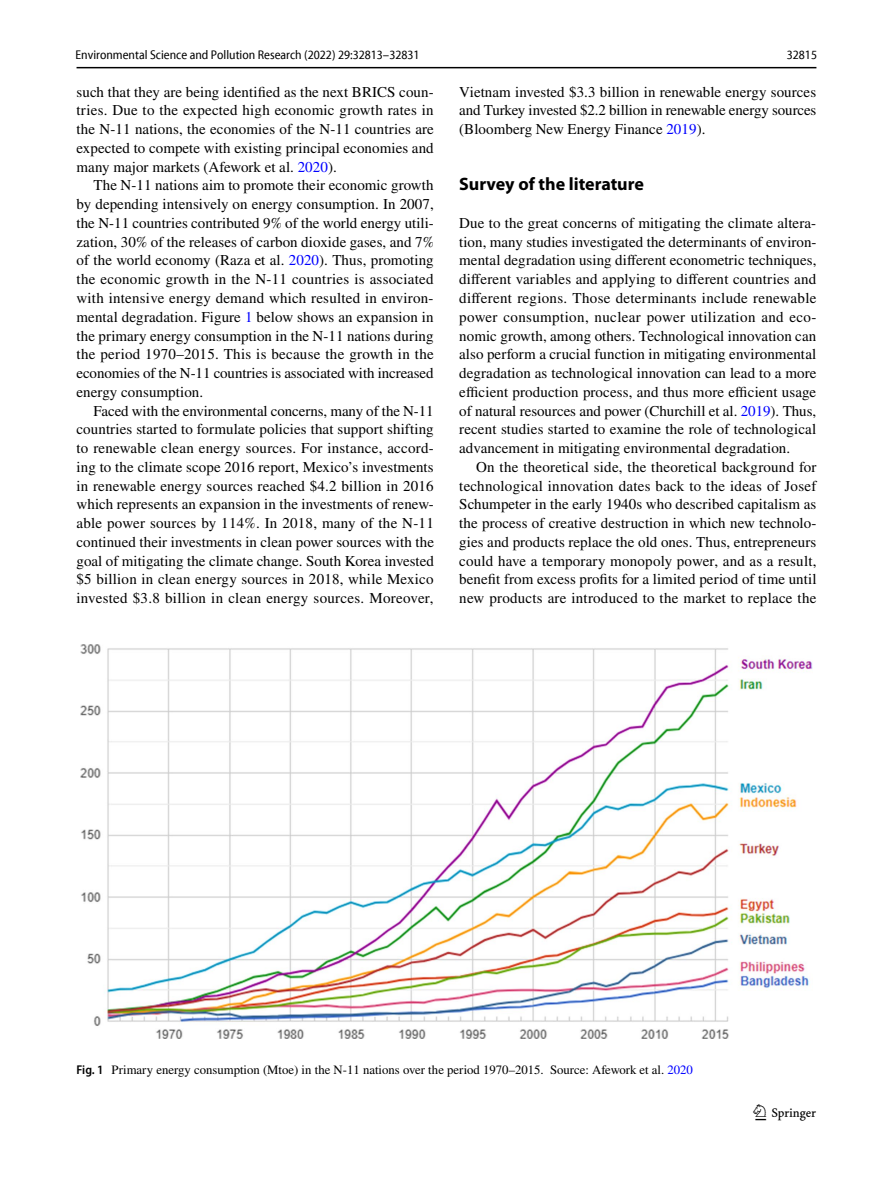
<style>
.page{position:relative;width:893px;height:1187px;background:#fff}
.page>*{position:absolute;margin:0;border:0;box-sizing:border-box;transform-origin:0 0}
.t1{font:22.5px "Springnew Regular 3";color:#000}
.t2{font:700 18px "Myriad Pro";color:#000}
.t3{font:15px/18.8px "STIX";letter-spacing:.005em;color:#000;text-align:justify}
.t4{font:12.75px "STIX";color:#000}
.t5{font:semi-condensed 12.75px "Myriad Pro Unic";color:#000}
.s1{color:#00f}
.s2{font-family:"Myriad Pro";font-weight:600;font-stretch:semi-condensed}
</style>
<div class="page">
<hr style="left:77px;top:67px;width:739px;height:1px;background:#000">
<img style="left:81px;top:645px;width:731px;height:393px">
<p class="t5" style="left:76px;top:50px;width:346px">Environmental Science and Pollution Research (2022) 29:32813–32831</p>
<p class="t5" style="left:787px;top:50px;width:32px">32815</p>
<p class="t3" style="left:77px;top:83px;width:359px">such that they are being identified as the next BRICS coun&shy;tries. Due to the expected high economic growth rates in the N-11 nations, the economies of the N-11 countries are expected to compete with existing principal economies and many major markets (Afework et al. <span class="s1">2020</span>).</p>
<p class="t3" style="left:77px;top:177px;width:359px;text-indent:17px">The N-11 nations aim to promote their economic growth by depending intensively on energy consumption. In 2007, the N-11 countries contributed 9% of the world energy utili&shy;zation, 30% of the releases of carbon dioxide gases, and 7% of the world economy (Raza et al. <span class="s1">2020</span>). Thus, promoting the economic growth in the N-11 countries is associated with intensive energy demand which resulted in environ&shy;mental degradation. Figure <span class="s1">1</span> below shows an expansion in the primary energy consumption in the N-11 nations during the period 1970–2015. This is because the growth in the economies of the N-11 countries is associated with increased energy consumption.</p>
<p class="t3" style="left:77px;top:402px;width:359px;text-indent:17px">Faced with the environmental concerns, many of the N-11 countries started to formulate policies that support shifting to renewable clean energy sources. For instance, accord&shy;ing to the climate scope 2016 report, Mexico’s investments in renewable energy sources reached $4.2 billion in 2016 which represents an expansion in the investments of renew&shy;able power sources by 114%. In 2018, many of the N-11 continued their investments in clean power sources with the goal of mitigating the climate change. South Korea invested $5 billion in clean energy sources in 2018, while Mexico invested $3.8 billion in clean energy sources. Moreover,</p>
<p class="t3" style="left:459px;top:83px;width:359px">Vietnam invested $3.3 billion in renewable energy sources and Turkey invested $2.2 billion in renewable energy sources (Bloomberg New Energy Finance <span class="s1">2019</span>).</p>
<p class="t2" style="left:459px;top:173px;width:186px">Survey of the literature</p>
<p class="t3" style="left:459px;top:214px;width:359px">Due to the great concerns of mitigating the climate altera&shy;tion, many studies investigated the determinants of environ&shy;mental degradation using different econometric techniques, different variables and applying to different countries and different regions. Those determinants include renewable power consumption, nuclear power utilization and eco&shy;nomic growth, among others. Technological innovation can also perform a crucial function in mitigating environmental degradation as technological innovation can lead to a more efficient production process, and thus more efficient usage of natural resources and power (Churchill et al. <span class="s1">2019</span>). Thus, recent studies started to examine the role of technological advancement in mitigating environmental degradation.</p>
<p class="t3" style="left:459px;top:458px;width:359px;text-indent:17px">On the theoretical side, the theoretical background for technological innovation dates back to the ideas of Josef Schumpeter in the early 1940s who described capitalism as the process of creative destruction in which new technolo&shy;gies and products replace the old ones. Thus, entrepreneurs could have a temporary monopoly power, and as a result, benefit from excess profits for a limited period of time until new products are introduced to the market to replace the</p>
<p class="t4" style="left:77px;top:1060px;width:618px"><span class="s2">Fig. 1</span> Primary energy consumption (Mtoe) in the N-11 nations over the period 1970–2015. Source: Afework et al. <span class="s1">2020</span></p>
<h1 class="t1" style="left:755px;top:1104px;width:62px">1 3</h1>
</div>
